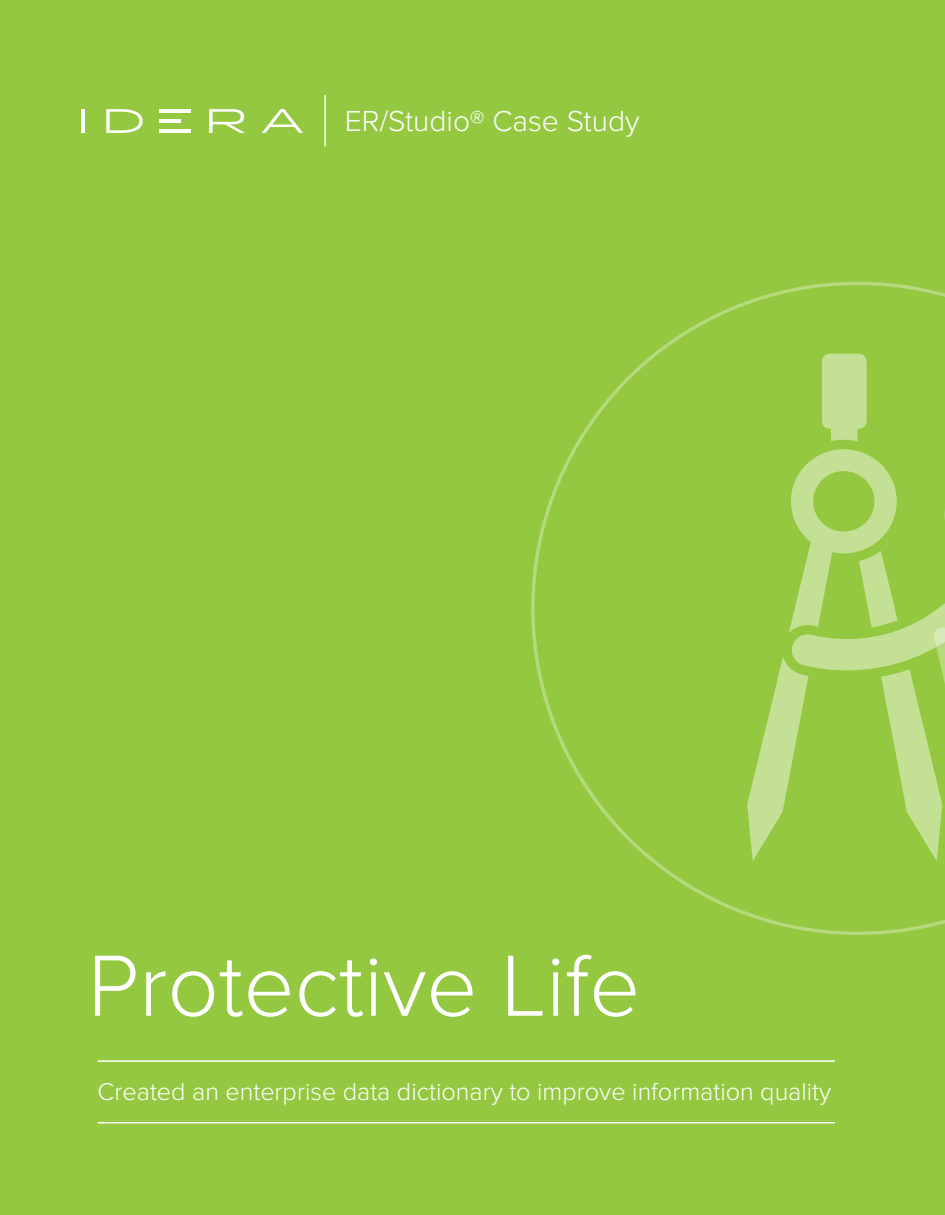
<style>
.page{position:relative;width:945px;height:1215px;background:#94c840}
.page>*{position:absolute;margin:0;border:0;box-sizing:border-box;transform-origin:0 0}
.t1{font:300 90px "Proxima Nova";color:#fff}
.t2{font:300 30px "Proxima Nova";color:#fff}
.t3{font:300 25.2px "Proxima Nova";color:#fff}
</style>
<div class="page">
<hr style="left:324px;top:95px;width:2px;height:51px;background:#fff">
<svg style="left:209px;top:109px;width:36px;height:24px"></svg>
<svg style="left:262px;top:109px;width:41px;height:24px"></svg>
<hr style="left:82px;top:109px;width:3px;height:24px;background:#fff">
<svg style="left:106px;top:109px;width:37px;height:24px"></svg>
<hr style="left:159px;top:109px;width:32px;height:4px;background:#fff">
<hr style="left:159px;top:129px;width:32px;height:4px;background:#fff">
<hr style="left:159px;top:119px;width:21px;height:4px;background:#fff">
<hr style="left:98px;top:1060px;width:737px;height:2px;background:#fff">
<hr style="left:98px;top:1122px;width:737px;height:1px;background:#fff">
<svg style="left:531px;top:282px;width:414px;height:653px"></svg>
<svg style="left:747px;top:354px;width:198px;height:507px"></svg>
<p class="t2" style="left:345px;top:104px;width:296px">ER/Studio® Case Study</p>
<p class="t1" style="left:88px;top:934px;width:554px">Protective Life</p>
<p class="t3" style="left:98px;top:1078px;width:735px">Created an enterprise data dictionary to improve information quality</p>
</div>
